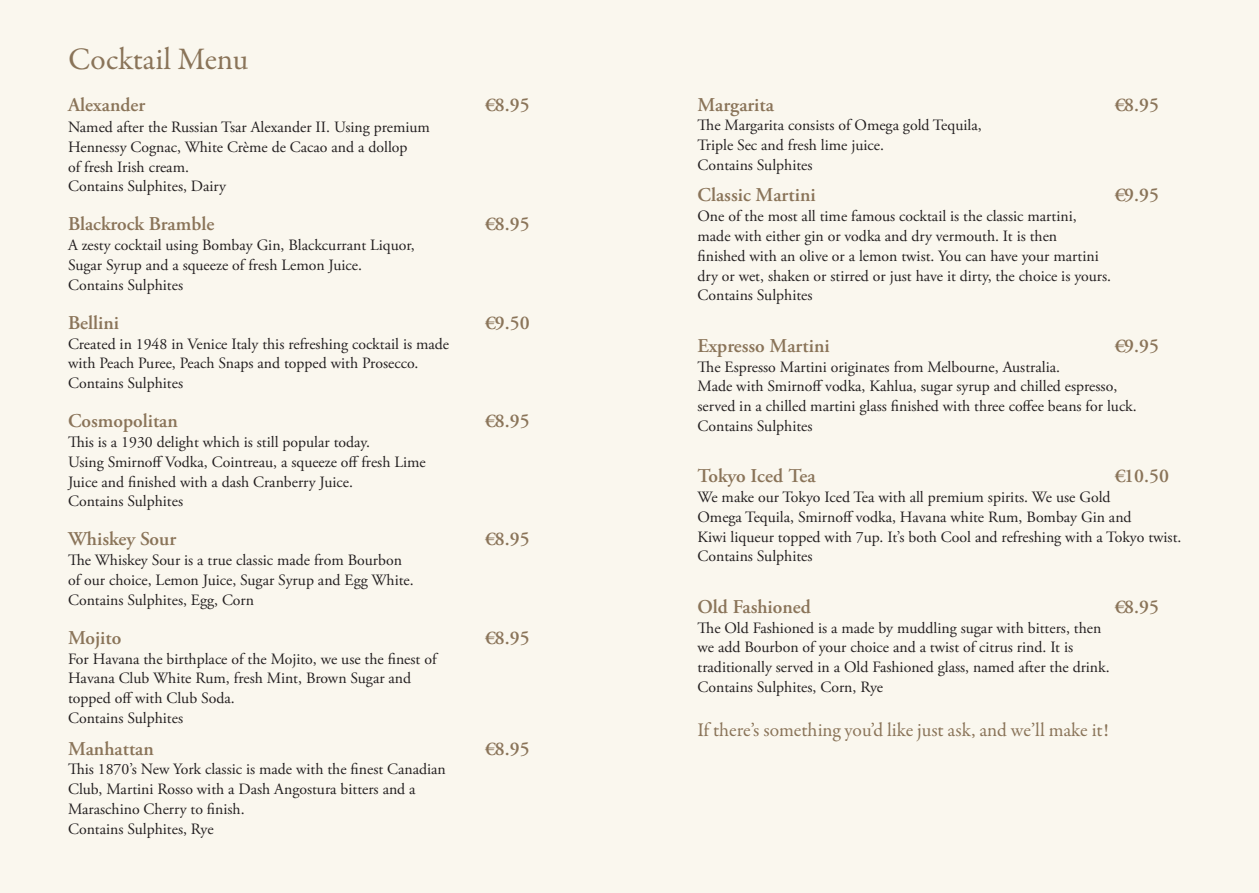
<style>
.page{position:relative;width:1259px;height:893px;background:#fff}
.page>*{position:absolute;margin:0;border:0;box-sizing:border-box;transform-origin:0 0}
.t1{font:31.5px "Garamond Premr Pro";letter-spacing:-.005em;color:#8a7459}
.t2{font:600 19.5px "Adobe Garamond Pro";color:#8a7459}
.t3{font:19.5px "Garamond Premr Pro";letter-spacing:-.005em;color:#8a7459}
.t4{font:15.75px "Adobe Garamond Pro";color:#231f20}
</style>
<div class="page">
<div style="left:0;top:0;width:629px;height:893px;background:#faf7ee"></div>
<div style="left:629px;top:0;width:630px;height:893px;background:#faf7ee"></div>
<p class="t1" style="left:68px;top:40px;width:182px">Cocktail Menu</p>
<p class="t2" style="left:68px;top:94px;width:79px">Alexander</p>
<p class="t2" style="left:485px;top:94px;width:46px">€8.95</p>
<p class="t4" style="left:68px;top:118px;width:363px">Named after the Russian Tsar Alexander II. Using premium</p>
<p class="t4" style="left:68px;top:137px;width:341px">Hennessy Cognac, White Crème de Cacao and a dollop</p>
<p class="t4" style="left:68px;top:157px;width:122px">of fresh Irish cream.</p>
<p class="t4" style="left:68px;top:177px;width:159px">Contains Sulphites, Dairy</p>
<p class="t2" style="left:68px;top:213px;width:148px">Blackrock Bramble</p>
<p class="t2" style="left:485px;top:213px;width:46px">€8.95</p>
<p class="t4" style="left:68px;top:236px;width:348px">A zesty cocktail using Bombay Gin, Blackcurrant Liquor,</p>
<p class="t4" style="left:68px;top:256px;width:295px">Sugar Syrup and a squeeze of fresh Lemon Juice.</p>
<p class="t4" style="left:68px;top:275px;width:117px">Contains Sulphites</p>
<p class="t2" style="left:68px;top:311px;width:52px">Bellini</p>
<p class="t2" style="left:485px;top:311px;width:46px">€9.50</p>
<p class="t4" style="left:68px;top:334px;width:382px">Created in 1948 in Venice Italy this refreshing cocktail is made</p>
<p class="t4" style="left:68px;top:354px;width:352px">with Peach Puree, Peach Snaps and topped with Prosecco.</p>
<p class="t4" style="left:68px;top:374px;width:117px">Contains Sulphites</p>
<p class="t2" style="left:68px;top:410px;width:111px">Cosmopolitan</p>
<p class="t2" style="left:485px;top:410px;width:46px">€8.95</p>
<p class="t4" style="left:68px;top:433px;width:303px">This is a 1930 delight which is still popular today.</p>
<p class="t4" style="left:68px;top:452px;width:359px">Using Smirnoff Vodka, Cointreau, a squeeze off fresh Lime</p>
<p class="t4" style="left:68px;top:472px;width:286px">Juice and finished with a dash Cranberry Juice.</p>
<p class="t4" style="left:68px;top:492px;width:117px">Contains Sulphites</p>
<p class="t2" style="left:68px;top:528px;width:110px">Whiskey Sour</p>
<p class="t2" style="left:485px;top:528px;width:46px">€8.95</p>
<p class="t4" style="left:68px;top:551px;width:335px">The Whiskey Sour is a true classic made from Bourbon</p>
<p class="t4" style="left:68px;top:571px;width:347px">of our choice, Lemon Juice, Sugar Syrup and Egg White.</p>
<p class="t4" style="left:68px;top:590px;width:188px">Contains Sulphites, Egg, Corn</p>
<p class="t2" style="left:68px;top:626px;width:55px">Mojito</p>
<p class="t2" style="left:485px;top:626px;width:46px">€8.95</p>
<p class="t4" style="left:68px;top:649px;width:370px">For Havana the birthplace of the Mojito, we use the finest of</p>
<p class="t4" style="left:68px;top:669px;width:345px">Havana Club White Rum, fresh Mint, Brown Sugar and</p>
<p class="t4" style="left:68px;top:689px;width:168px">topped off with Club Soda.</p>
<p class="t4" style="left:68px;top:709px;width:117px">Contains Sulphites</p>
<p class="t2" style="left:68px;top:737px;width:87px">Manhattan</p>
<p class="t2" style="left:485px;top:737px;width:46px">€8.95</p>
<p class="t4" style="left:68px;top:760px;width:379px">This 1870’s New York classic is made with the finest Canadian</p>
<p class="t4" style="left:68px;top:780px;width:349px">Club, Martini Rosso with a Dash Angostura bitters and a</p>
<p class="t4" style="left:68px;top:799px;width:178px">Maraschino Cherry to finish.</p>
<p class="t4" style="left:68px;top:819px;width:147px">Contains Sulphites, Rye</p>
<p class="t2" style="left:697px;top:93px;width:78px">Margarita</p>
<p class="t2" style="left:1114px;top:93px;width:46px">€8.95</p>
<p class="t4" style="left:697px;top:116px;width:286px">The Margarita consists of Omega gold Tequila,</p>
<p class="t4" style="left:697px;top:136px;width:188px">Triple Sec and fresh lime juice.</p>
<p class="t4" style="left:697px;top:155px;width:117px">Contains Sulphites</p>
<p class="t2" style="left:697px;top:184px;width:120px">Classic Martini</p>
<p class="t2" style="left:1114px;top:184px;width:46px">€9.95</p>
<p class="t4" style="left:697px;top:207px;width:381px">One of the most all time famous cocktail is the classic martini,</p>
<p class="t4" style="left:697px;top:227px;width:361px">made with either gin or vodka and dry vermouth. It is then</p>
<p class="t4" style="left:697px;top:246px;width:403px">finished with an olive or a lemon twist. You can have your martini</p>
<p class="t4" style="left:697px;top:266px;width:415px">dry or wet, shaken or stirred or just have it dirty, the choice is yours.</p>
<p class="t4" style="left:697px;top:286px;width:117px">Contains Sulphites</p>
<p class="t2" style="left:697px;top:334px;width:134px">Expresso Martini</p>
<p class="t2" style="left:1114px;top:334px;width:46px">€9.95</p>
<p class="t4" style="left:697px;top:357px;width:364px">The Espresso Martini originates from Melbourne, Australia.</p>
<p class="t4" style="left:697px;top:377px;width:421px">Made with Smirnoff vodka, Kahlua, sugar syrup and chilled espresso,</p>
<p class="t4" style="left:697px;top:397px;width:441px">served in a chilled martini glass finished with three coffee beans for luck.</p>
<p class="t4" style="left:697px;top:416px;width:117px">Contains Sulphites</p>
<p class="t2" style="left:697px;top:465px;width:120px">Tokyo Iced Tea</p>
<p class="t2" style="left:1114px;top:465px;width:56px">€10.50</p>
<p class="t4" style="left:697px;top:488px;width:414px">We make our Tokyo Iced Tea with all premium spirits. We use Gold</p>
<p class="t4" style="left:697px;top:507px;width:435px">Omega Tequila, Smirnoff vodka, Havana white Rum, Bombay Gin and</p>
<p class="t4" style="left:697px;top:527px;width:485px">Kiwi liqueur topped with 7up. It’s both Cool and refreshing with a Tokyo twist.</p>
<p class="t4" style="left:697px;top:547px;width:117px">Contains Sulphites</p>
<p class="t2" style="left:697px;top:595px;width:115px">Old Fashioned</p>
<p class="t2" style="left:1114px;top:595px;width:46px">€8.95</p>
<p class="t4" style="left:697px;top:618px;width:405px">The Old Fashioned is a made by muddling sugar with bitters, then</p>
<p class="t4" style="left:697px;top:638px;width:377px">we add Bourbon of your choice and a twist of citrus rind. It is</p>
<p class="t4" style="left:697px;top:658px;width:414px">traditionally served in a Old Fashioned glass, named after the drink.</p>
<p class="t4" style="left:697px;top:677px;width:187px">Contains Sulphites, Corn, Rye</p>
<p class="t3" style="left:697px;top:718px;width:413px">If there’s something you’d like just ask, and we’ll make it!</p>
</div>
